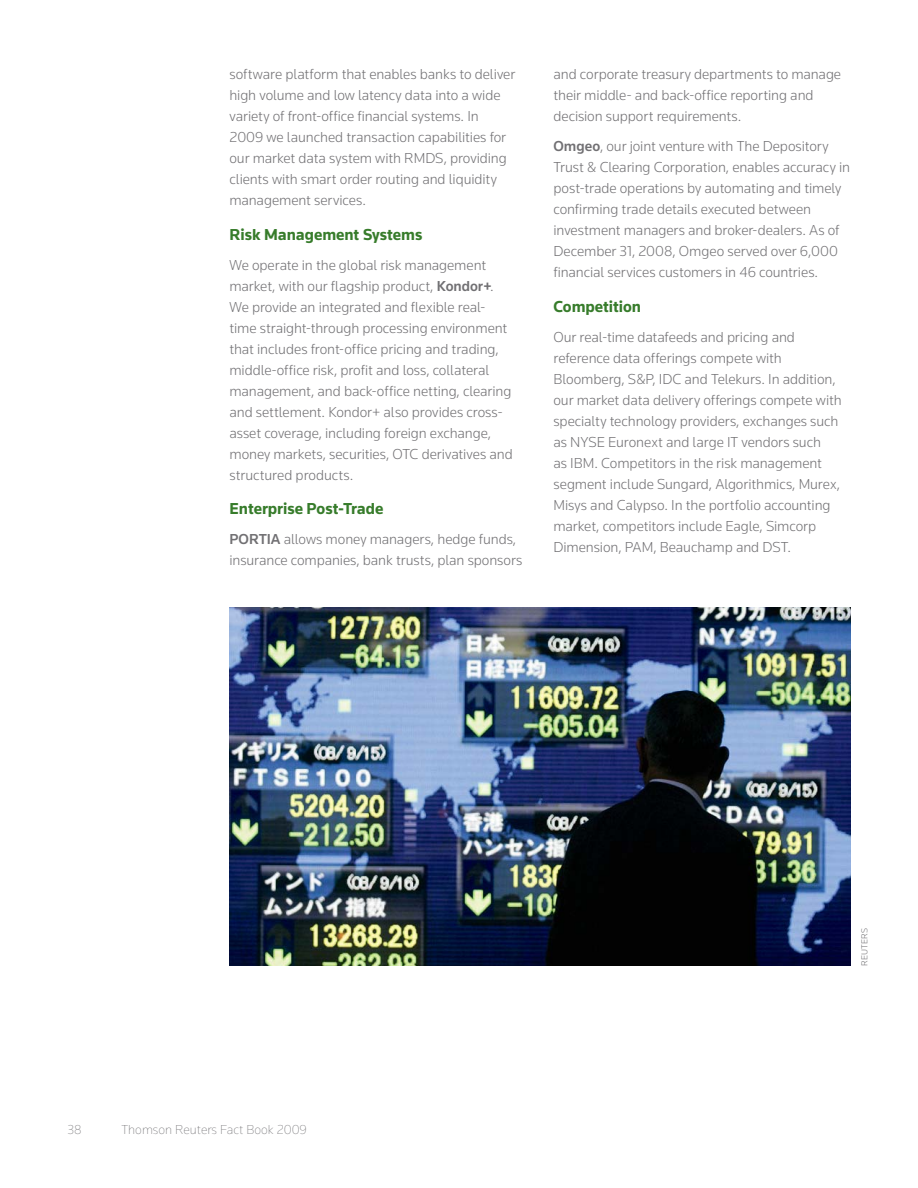
<style>
.page{position:relative;width:918px;height:1188px;background:#fff}
.page>*{position:absolute;margin:0;border:0;box-sizing:border-box;transform-origin:0 0}
.t1{font:700 16.5px "Knowledge";color:#377c2b}
.t2{font:300 15px/21px "Knowledge";letter-spacing:-.005em;color:#717073}
.t3{font:200 13.5px "Knowledge";color:#717073}
.t4{font:300 9px "Knowledge";letter-spacing:.02em;color:#717073}
.s1{font-weight:500}
</style>
<div class="page">
<img style="left:230px;top:608px;width:620px;height:358px">
<p class="t2" style="left:229px;top:65px;width:287px">software platform that enables banks to deliver high volume and low latency data into a wide variety of front-office financial systems. In 2009 we launched transaction capabilities for our market data system with RMDS, providing clients with smart order routing and liquidity management services.</p>
<p class="t1" style="left:230px;top:228px;width:194px">Risk Management Systems</p>
<p class="t2" style="left:230px;top:256px;width:285px">We operate in the global risk management market, with our flagship product, <span class="s1">Kondor+</span>.<br>We provide an integrated and flexible real&shy;time straight-through processing environment that includes front-office pricing and trading, middle-office risk, profit and loss, collateral management, and back-office netting, clearing and settlement. Kondor+ also provides cross&shy;asset coverage, including foreign exchange, money markets, securities, OTC derivatives and structured products.</p>
<p class="t1" style="left:230px;top:502px;width:155px">Enterprise Post-Trade</p>
<p class="t2" style="left:230px;top:530px;width:295px"><span class="s1">PORTIA</span> allows money managers, hedge funds, insurance companies, bank trusts, plan sponsors</p>
<p class="t2" style="left:554px;top:65px;width:289px">and corporate treasury departments to manage their middle- and back-office reporting and decision support requirements.</p>
<p class="t2" style="left:554px;top:137px;width:298px"><span class="s1">Omgeo</span>, our joint venture with The Depository Trust &amp; Clearing Corporation, enables accuracy in post-trade operations by automating and timely confirming trade details executed between investment managers and broker-dealers. As of December 31, 2008, Omgeo served over 6,000 financial services customers in 46 countries.</p>
<p class="t1" style="left:554px;top:300px;width:89px">Competition</p>
<p class="t2" style="left:554px;top:328px;width:290px">Our real-time datafeeds and pricing and reference data offerings compete with Bloomberg, S&amp;P, IDC and Telekurs. In addition, our market data delivery offerings compete with specialty technology providers, exchanges such as NYSE Euronext and large IT vendors such<br>as IBM. Competitors in the risk management segment include Sungard, Algorithmics, Murex, Misys and Calypso. In the portfolio accounting market, competitors include Eagle, Simcorp Dimension, PAM, Beauchamp and DST.</p>
<p class="t3" style="left:68px;top:1124px;width:16px">38</p>
<p class="t3" style="left:121px;top:1124px;width:187px">Thomson Reuters Fact Book 2009</p>
<p class="t4" style="left:861px;top:966px;width:39px;rotate:-90deg">REUTERS</p>
</div>
